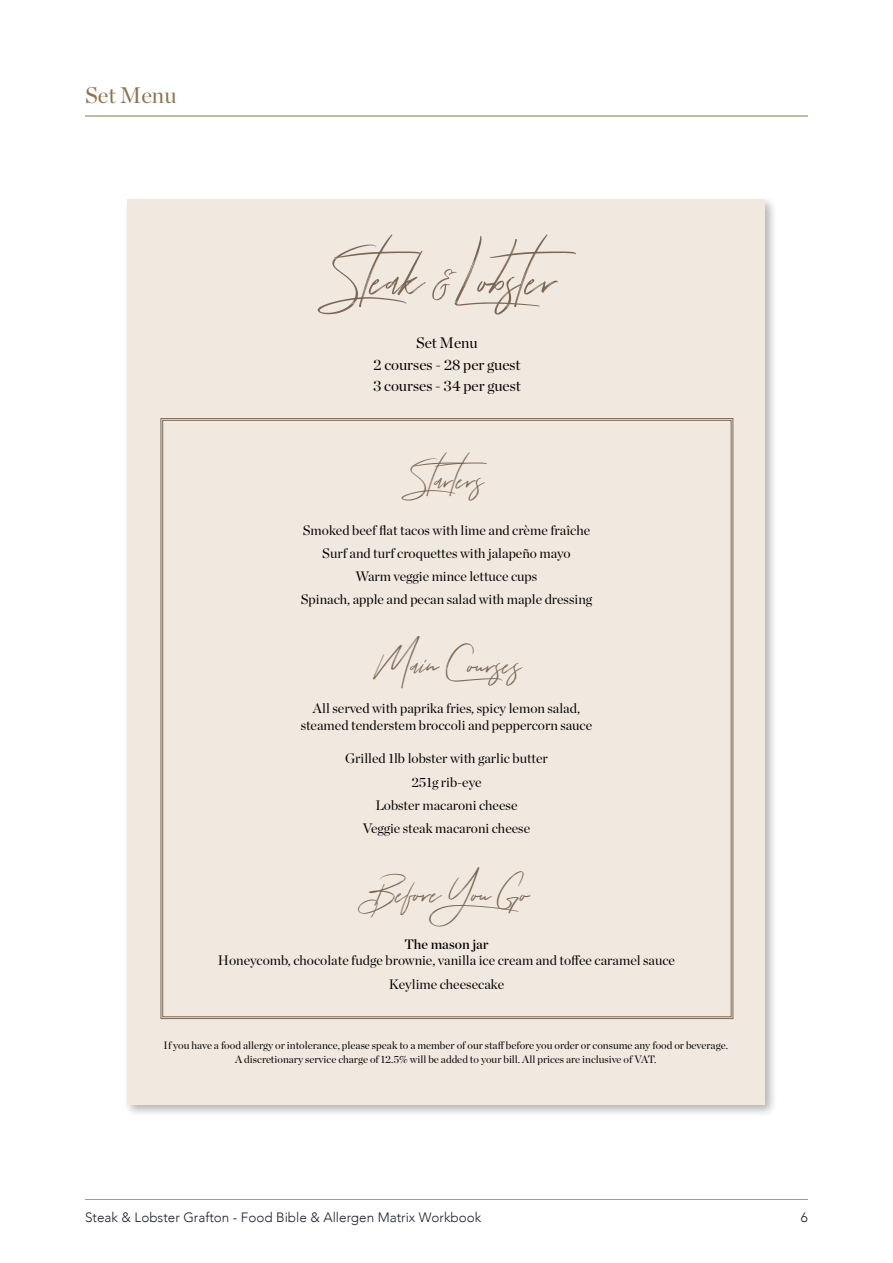
<style>
.page{position:relative;width:893px;height:1263px;background:#fff}
.page>*{position:absolute;margin:0;border:0;box-sizing:border-box;transform-origin:0 0}
.t1{font:30.45px "Tuesday Night";color:#7a6756}
.t2{font:22.5px "Chronicle Display";color:#8d734a}
.t3{font:15.15px/21.3px "Chronicle Display";color:#000;text-align:center}
.t4{font:13.65px/23.2px "Chronicle Display";color:#000;text-align:center}
.t5{font:13.65px "Chronicle Display Semi";color:#000}
.t6{font:300 13.5px "Avenir";color:#1b212c}
.t7{font:10.65px/13.6px "Chronicle Display";color:#000;text-align:center}
</style>
<div class="page">
<hr style="left:85px;top:1199px;width:723px;height:1px;background:#1b212c">
<hr style="left:85px;top:116px;width:723px;height:1px;background:#8d734a">
<div style="left:124px;top:196px;width:654px;height:921px;background:#000;opacity:.3"></div>
<div style="left:128px;top:200px;width:637px;height:905px;background:#f1e9df"></div>
<svg style="left:161px;top:418px;width:572px;height:601px"></svg>
<svg style="left:317px;top:234px;width:109px;height:80px"></svg>
<svg style="left:432px;top:234px;width:144px;height:81px"></svg>
<h2 class="t2" style="left:85px;top:78px;width:93px">Set Menu</h2>
<p class="t3" style="left:373px;top:331px;width:149px">Set Menu<br>2 courses - 28 per guest<br>3 courses - 34 per guest</p>
<h1 class="t1" style="left:411px;top:460px;width:95px">Starters</h1>
<p class="t4" style="left:301px;top:517px;width:293px">Smoked beef flat tacos with lime and crème fraîche Surf and turf croquettes with jalapeño mayo<br>Warm veggie mince lettuce cups<br>Spinach, apple and pecan salad with maple dressing</p>
<h1 class="t1" style="left:373px;top:645px;width:148px">Main Courses</h1>
<p class="t4" style="left:301px;top:699px;width:293px;line-height:16.6px">All served with paprika fries, spicy lemon salad, steamed tenderstem broccoli and peppercorn sauce</p>
<p class="t4" style="left:345px;top:746px;width:204px">Grilled 1lb lobster with garlic butter<br>251g rib-eye<br>Lobster macaroni cheese<br>Veggie steak macaroni cheese</p>
<h1 class="t1" style="left:365px;top:874px;width:170px">Before You Go</h1>
<p class="t5" style="left:404px;top:933px;width:86px">The mason jar</p>
<p class="t4" style="left:218px;top:948px;width:459px">Honeycomb, chocolate fudge brownie, vanilla ice cream and toffee caramel sauce<br>Keylime cheesecake</p>
<p class="t7" style="left:164px;top:1037px;width:566px">If you have a food allergy or intolerance, please speak to a member of our staff before you order or consume any food or beverage.<br>A discretionary service charge of 12.5% will be added to your bill. All prices are inclusive of VAT.</p>
<p class="t6" style="left:85px;top:1209px;width:398px">Steak &amp; Lobster Grafton - Food Bible &amp; Allergen Matrix Workbook</p>
<p class="t6" style="left:801px;top:1209px;width:9px">6</p>
</div>
